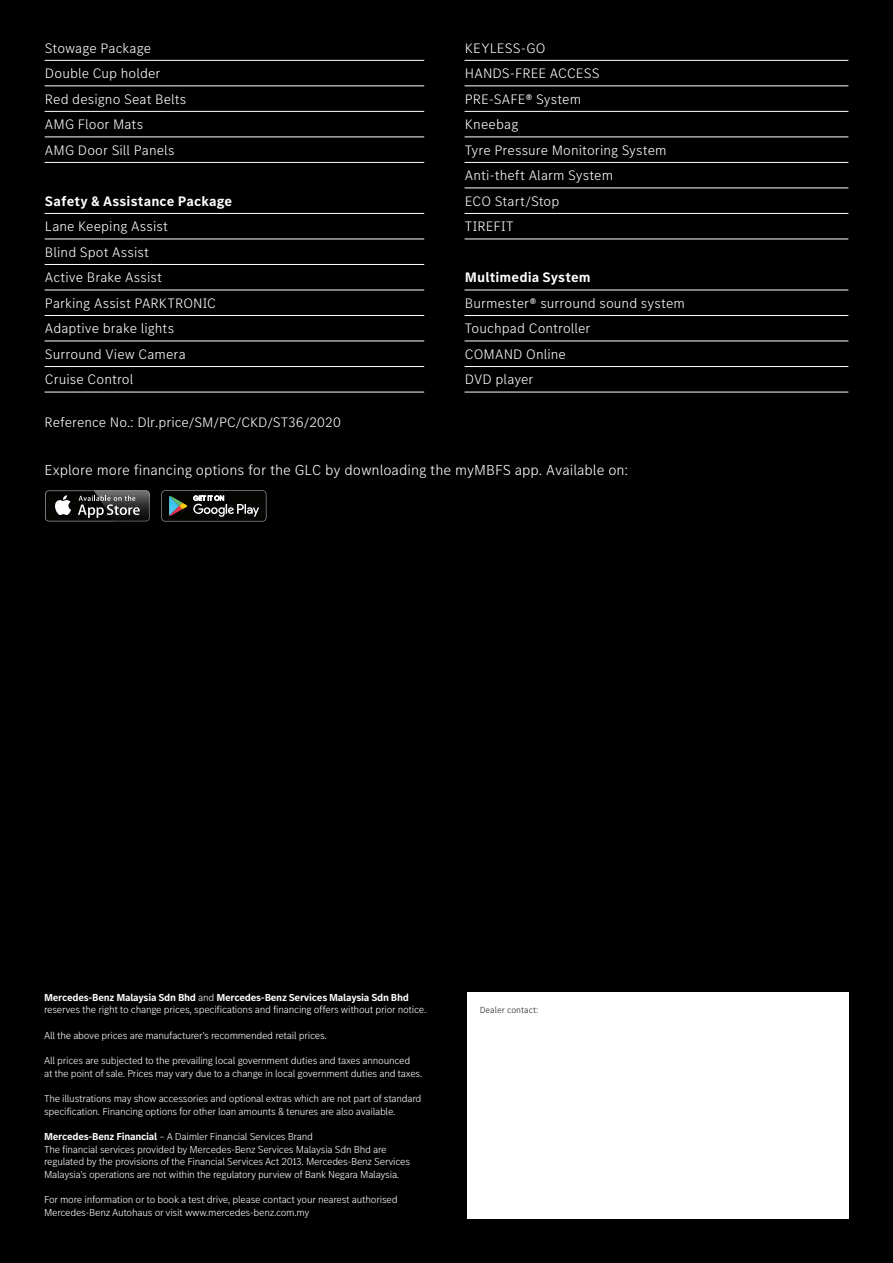
<style>
.page{position:relative;width:893px;height:1263px;background:#000}
.page>*{position:absolute;margin:0;border:0;box-sizing:border-box;transform-origin:0 0}
.t1{font:300 15px "MB Corpo S Text";color:#fff}
.t2{font:300 14.25px/25.5px "MB Corpo S Text";letter-spacing:.005em;color:#fff}
.t3{font:700 14.25px "MB Corpo S Text";letter-spacing:.005em;color:#fff}
.t4{font:300 10.5px/12.6px "MB Corpo S Text";letter-spacing:-.025em;color:#fff}
.t5{font:300 9.15px "MB Corpo S Text";color:#211d1e}
.s1{font-weight:700}
</style>
<div class="page">
<div style="left:467px;top:992px;width:381px;height:226px;background:#fff"></div>
<hr style="left:45px;top:60px;width:379px;height:1px;background:#fff">
<hr style="left:465px;top:60px;width:383px;height:1px;background:#fff">
<hr style="left:465px;top:86px;width:383px;height:1px;background:#fff">
<hr style="left:45px;top:85px;width:379px;height:1px;background:#fff">
<hr style="left:45px;top:111px;width:379px;height:1px;background:#fff">
<hr style="left:45px;top:137px;width:379px;height:1px;background:#fff">
<hr style="left:45px;top:162px;width:379px;height:1px;background:#fff">
<hr style="left:45px;top:213px;width:379px;height:1px;background:#fff">
<hr style="left:45px;top:239px;width:379px;height:1px;background:#fff">
<hr style="left:465px;top:111px;width:383px;height:1px;background:#fff">
<hr style="left:465px;top:137px;width:383px;height:1px;background:#fff">
<hr style="left:465px;top:162px;width:383px;height:1px;background:#fff">
<hr style="left:465px;top:188px;width:383px;height:1px;background:#fff">
<hr style="left:465px;top:213px;width:383px;height:1px;background:#fff">
<hr style="left:465px;top:239px;width:383px;height:1px;background:#fff">
<hr style="left:45px;top:264px;width:379px;height:1px;background:#fff">
<hr style="left:465px;top:290px;width:383px;height:1px;background:#fff">
<hr style="left:45px;top:290px;width:379px;height:1px;background:#fff">
<hr style="left:45px;top:315px;width:379px;height:1px;background:#fff">
<hr style="left:465px;top:315px;width:383px;height:1px;background:#fff">
<hr style="left:465px;top:341px;width:383px;height:1px;background:#fff">
<hr style="left:465px;top:366px;width:383px;height:1px;background:#fff">
<hr style="left:45px;top:366px;width:379px;height:1px;background:#fff">
<hr style="left:465px;top:392px;width:383px;height:1px;background:#fff">
<hr style="left:45px;top:392px;width:379px;height:1px;background:#fff">
<hr style="left:45px;top:341px;width:379px;height:1px;background:#fff">
<svg style="left:161px;top:490px;width:105px;height:31px"></svg>
<div style="left:46px;top:491px;width:103px;height:30px;background:#040503;border-radius:3px"></div>
<svg style="left:55px;top:495px;width:16px;height:20px"></svg>
<svg style="left:78px;top:490px;width:72px;height:31px"></svg>
<h2 class="t2" style="left:45px;top:35px;width:143px">Stowage Package<br>Double Cup holder<br>Red designo Seat Belts<br>AMG Floor Mats<br>AMG Door Sill Panels</h2>
<h2 class="t3" style="left:45px;top:192px;width:189px">Safety &amp; Assistance Package</h2>
<h2 class="t2" style="left:45px;top:213px;width:172px">Lane Keeping Assist<br>Blind Spot Assist<br>Active Brake Assist<br>Parking Assist PARKTRONIC<br>Adaptive brake lights<br>Surround View Camera<br>Cruise Control</h2>
<h2 class="t2" style="left:465px;top:35px;width:203px">KEYLESS-GO<br>HANDS-FREE ACCESS<br>PRE-SAFE® System<br>Kneebag<br>Tyre Pressure Monitoring System<br>Anti-theft Alarm System<br>ECO Start/Stop<br>TIREFIT</h2>
<h2 class="t3" style="left:465px;top:268px;width:127px">Multimedia System</h2>
<h2 class="t2" style="left:465px;top:290px;width:222px">Burmester® surround sound system<br>Touchpad Controller<br>COMAND Online<br>DVD player</h2>
<h2 class="t2" style="left:45px;top:409px;width:298px">Reference No.: Dlr.price/SM/PC/CKD/ST36/2020</h2>
<h1 class="t1" style="left:45px;top:460px;width:585px">Explore more financing options for the GLC by downloading the myMBFS app. Available on:</h1>
<p class="t4" style="left:44px;top:990px;width:384px"><span class="s1">Mercedes-Benz Malaysia Sdn Bhd</span> and <span class="s1">Mercedes-Benz Services Malaysia Sdn Bhd </span>reserves the right to change prices, specifications and financing offers without prior notice.</p>
<p class="t4" style="left:44px;top:1028px;width:284px">All the above prices are manufacturer’s recommended retail prices.</p>
<p class="t4" style="left:44px;top:1054px;width:380px">All prices are subjected to the prevailing local government duties and taxes announced<br>at the point of sale. Prices may vary due to a change in local government duties and taxes.</p>
<p class="t4" style="left:44px;top:1092px;width:379px">The illustrations may show accessories and optional extras which are not part of standard specification. Financing options for other loan amounts &amp; tenures are also available.</p>
<p class="t4" style="left:44px;top:1130px;width:368px"><span class="s1">Mercedes-Benz Financial</span> – A Daimler Financial Services Brand<br>The financial services provided by Mercedes-Benz Services Malaysia Sdn Bhd are regulated by the provisions of the Financial Services Act 2013. Mercedes-Benz Services Malaysia’s operations are not within the regulatory purview of Bank Negara Malaysia.</p>
<p class="t4" style="left:44px;top:1193px;width:355px">For more information or to book a test drive, please contact your nearest authorised<br>Mercedes-Benz Autohaus or visit www.mercedes-benz.com.my</p>
<p class="t5" style="left:480px;top:1003px;width:60px">Dealer contact:</p>
</div>
